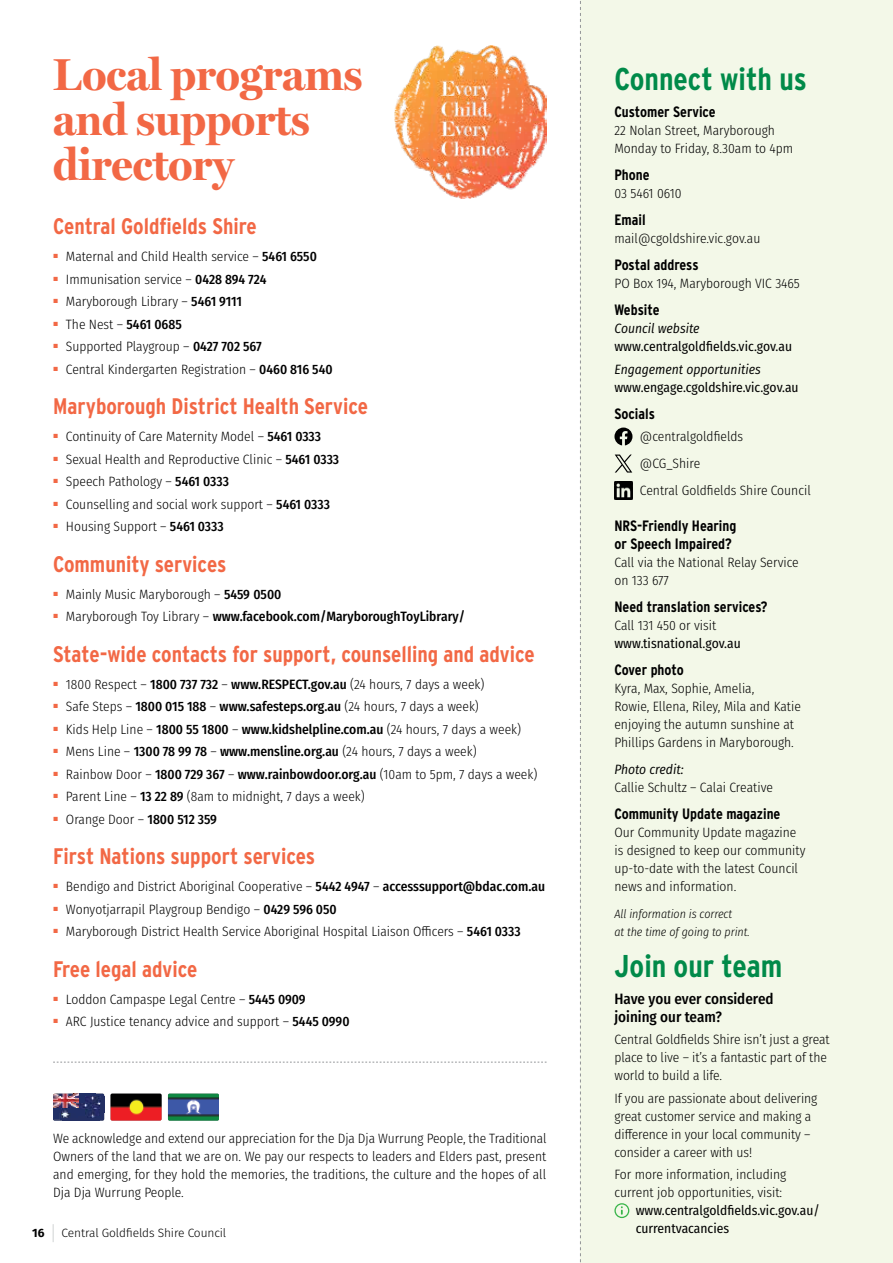
<style>
.page{position:relative;width:893px;height:1263px;background:#fff}
.page>*{position:absolute;margin:0;border:0;box-sizing:border-box;transform-origin:0 0}
.t1{font:700 45px/45px "Miller Display";color:#f26845}
.t2{font:700 31.5px "Interstate Condensed";color:#008a49}
.t3{font:700 22.5px "Interstate Condensed";color:#f26845}
.t4{font:700 15px/18px "Interstate Condensed";color:#000}
.t5{font:500 15px/18px "Fira Sans Condensed";color:#000}
.t6{font:300 13.5px/18px "Fira Sans Condensed";color:#000}
.t7{font:13.5px/18px "Fira Sans Condensed";color:#000}
.t8{font:500 13.5px "Fira Sans Condensed";color:#000}
.t9{font:italic 13.5px "Fira Sans Condensed";color:#000}
.t10{font:italic 300 12px/18px "Fira Sans Condensed";letter-spacing:-.005em;color:#000}
.t11{font:300 12px "Fira Sans";letter-spacing:-.01em;color:#000}
.t12{font:700 12px "Fira Sans";color:#000}
.s1{font-weight:500}
.s2{font-weight:300}
</style>
<div class="page">
<div style="left:580px;top:0;width:313px;height:1263px;background:#f3f8e8"></div>
<svg style="left:614px;top:428px;width:18px;height:17px"></svg>
<img style="left:614px;top:481px;width:18px;height:19px">
<img style="left:111px;top:1094px;width:51px;height:26px">
<svg style="left:53px;top:1094px;width:51px;height:26px"></svg>
<img style="left:168px;top:1094px;width:51px;height:27px">
<svg style="left:615px;top:455px;width:17px;height:18px"></svg>
<svg style="left:614px;top:1203px;width:15px;height:15px"></svg>
<svg style="left:53px;top:1062px;width:494px;height:1px"></svg>
<svg style="left:580px;top:1px;width:1px;height:1262px"></svg>
<img style="left:394px;top:45px;width:153px;height:153px">
<svg style="left:53px;top:1224px;width:1px;height:18px"></svg>
<h1 class="t1" style="left:53px;top:52px;width:311px">Local programs and supports directory</h1>
<h3 class="t3" style="left:53px;top:214px;width:205px">Central Goldfields Shire</h3>
<p class="t6" style="left:53px;top:247px;width:265px"><sup>■</sup> Maternal and Child Health service – <span class="s1">5461 6550</span></p>
<p class="t6" style="left:53px;top:270px;width:215px"><sup>■</sup> Immunisation service – <span class="s1">0428 894 724</span></p>
<p class="t6" style="left:53px;top:292px;width:190px"><sup>■</sup> Maryborough Library – <span class="s1">5461 9111</span></p>
<p class="t6" style="left:53px;top:315px;width:130px"><sup>■</sup> The Nest – <span class="s1">5461 0685</span></p>
<p class="t6" style="left:53px;top:337px;width:210px"><sup>■</sup> Supported Playgroup – <span class="s1">0427 702 567</span></p>
<p class="t6" style="left:53px;top:360px;width:281px"><sup>■</sup> Central Kindergarten Registration – <span class="s1">0460 816 540</span></p>
<h3 class="t3" style="left:53px;top:394px;width:316px">Maryborough District Health Service</h3>
<p class="t6" style="left:53px;top:427px;width:269px"><sup>■</sup> Continuity of Care Maternity Model – <span class="s1">5461 0333</span></p>
<p class="t6" style="left:53px;top:450px;width:288px"><sup>■</sup> Sexual Health and Reproductive Clinic – <span class="s1">5461 0333</span></p>
<p class="t6" style="left:53px;top:472px;width:177px"><sup>■</sup> Speech Pathology – <span class="s1">5461 0333</span></p>
<p class="t6" style="left:53px;top:495px;width:278px"><sup>■</sup> Counselling and social work support – <span class="s1">5461 0333</span></p>
<p class="t6" style="left:53px;top:517px;width:172px"><sup>■</sup> Housing Support – <span class="s1">5461 0333</span></p>
<h3 class="t3" style="left:53px;top:551px;width:175px">Community services</h3>
<p class="t6" style="left:53px;top:585px;width:230px"><sup>■</sup> Mainly Music Maryborough – <span class="s1">5459 0500</span></p>
<p class="t8" style="left:53px;top:606px;width:413px"><sup>■</sup> <span class="s2">Maryborough Toy Library –</span> www.facebook.com/MaryboroughToyLibrary/</p>
<h3 class="t3" style="left:53px;top:641px;width:483px">State-wide contacts for support, counselling and advice</h3>
<p class="t6" style="left:53px;top:675px;width:433px"><sup>■</sup> 1800 Respect – <span class="s1">1800 737 732</span> – <span class="s1">www.RESPECT.gov.au</span> (24 hours, 7 days a week)</p>
<p class="t6" style="left:53px;top:697px;width:427px"><sup>■</sup> Safe Steps – <span class="s1">1800 015 188</span> – <span class="s1">www.safesteps.org.au</span> (24 hours, 7 days a week)</p>
<p class="t6" style="left:53px;top:720px;width:469px"><sup>■</sup> Kids Help Line – <span class="s1">1800 55 1800</span> – <span class="s1">www.kidshelpline.com.au</span> (24 hours, 7 days a week)</p>
<p class="t6" style="left:53px;top:742px;width:425px"><sup>■</sup> Mens Line – <span class="s1">1300 78 99 78</span> – <span class="s1">www.mensline.org.au</span> (24 hours, 7 days a week)</p>
<p class="t6" style="left:53px;top:765px;width:486px"><sup>■</sup> Rainbow Door – <span class="s1">1800 729 367</span> – <span class="s1">www.rainbowdoor.org.au</span> (10am to 5pm, 7 days a week)</p>
<p class="t6" style="left:53px;top:787px;width:313px"><sup>■</sup> Parent Line – <span class="s1">13 22 89</span> (8am to midnight, 7 days a week)</p>
<p class="t6" style="left:53px;top:810px;width:165px"><sup>■</sup> Orange Door – <span class="s1">1800 512 359</span></p>
<h3 class="t3" style="left:53px;top:844px;width:264px">First Nations support services</h3>
<p class="t6" style="left:53px;top:877px;width:493px"><sup>■</sup> Bendigo and District Aboriginal Cooperative – <span class="s1">5442 4947</span> – <span class="s1">accesssupport@bdac.com.au</span></p>
<p class="t6" style="left:53px;top:900px;width:285px"><sup>■</sup> Wonyotjarrapil Playgroup Bendigo – <span class="s1">0429 596 050</span></p>
<p class="t6" style="left:53px;top:922px;width:469px"><sup>■</sup> Maryborough District Health Service Aboriginal Hospital Liaison Officers – <span class="s1">5461 0333</span></p>
<h3 class="t3" style="left:53px;top:956px;width:146px">Free legal advice</h3>
<p class="t6" style="left:53px;top:990px;width:254px"><sup>■</sup> Loddon Campaspe Legal Centre – <span class="s1">5445 0909</span></p>
<p class="t6" style="left:53px;top:1012px;width:298px"><sup>■</sup> ARC Justice tenancy advice and support – <span class="s1">5445 0990</span></p>
<p class="t6" style="left:53px;top:1129px;width:495px;text-align:justify">We acknowledge and extend our appreciation for the Dja Dja Wurrung People, the Traditional Owners of the land that we are on. We pay our respects to leaders and Elders past, present and emerging, for they hold the memories, the traditions, the culture and the hopes of all Dja Dja Wurrung People.</p>
<p class="t12" style="left:32px;top:1223px;width:14px">16</p>
<p class="t11" style="left:62px;top:1224px;width:166px">Central Goldfields Shire Council</p>
<h2 class="t2" style="left:614px;top:61px;width:194px">Connect with us</h2>
<p class="t4" style="left:614px;top:103px;width:103px">Customer Service</p>
<p class="t6" style="left:614px;top:121px;width:180px">22 Nolan Street, Maryborough<br>Monday to Friday, 8.30am to 4pm</p>
<p class="t4" style="left:614px;top:166px;width:37px">Phone</p>
<p class="t6" style="left:614px;top:184px;width:69px">03 5461 0610</p>
<p class="t4" style="left:614px;top:211px;width:33px">Email</p>
<p class="t6" style="left:614px;top:229px;width:147px">mail@cgoldshire.vic.gov.au</p>
<p class="t4" style="left:614px;top:256px;width:86px">Postal address</p>
<p class="t6" style="left:614px;top:274px;width:187px">PO Box 194, Maryborough VIC 3465</p>
<p class="t4" style="left:614px;top:301px;width:47px">Website</p>
<p class="t9" style="left:614px;top:318px;width:87px">Council website</p>
<p class="t7" style="left:614px;top:337px;width:179px">www.centralgoldfields.vic.gov.au</p>
<p class="t9" style="left:614px;top:359px;width:148px">Engagement opportunities</p>
<p class="t7" style="left:614px;top:377px;width:186px">www.engage.cgoldshire.vic.gov.au</p>
<p class="t4" style="left:614px;top:404px;width:42px">Socials</p>
<p class="t6" style="left:640px;top:423px;width:172px;line-height:27px">@centralgoldfields<br>@CG_Shire<br>Central Goldfields Shire Council</p>
<p class="t4" style="left:614px;top:517px;width:123px">NRS-Friendly Hearing or Speech Impaired?</p>
<p class="t6" style="left:614px;top:553px;width:186px">Call via the National Relay Service on 133 677</p>
<p class="t4" style="left:614px;top:598px;width:155px">Need translation services?</p>
<p class="t6" style="left:614px;top:616px;width:103px">Call 131 450 or visit</p>
<p class="t7" style="left:614px;top:634px;width:128px">www.tisnational.gov.au</p>
<p class="t4" style="left:614px;top:661px;width:71px">Cover photo</p>
<p class="t6" style="left:614px;top:679px;width:188px">Kyra, Max, Sophie, Amelia,<br>Rowie, Ellena, Riley, Mila and Katie enjoying the autumn sunshine at<br>Phillips Gardens in Maryborough.</p>
<p class="t9" style="left:614px;top:759px;width:71px">Photo credit:</p>
<p class="t6" style="left:614px;top:778px;width:160px">Callie Schultz – Calai Creative</p>
<p class="t4" style="left:614px;top:805px;width:168px">Community Update magazine</p>
<p class="t6" style="left:614px;top:823px;width:193px">Our Community Update magazine is designed to keep our community up-to-date with the latest Council news and information.</p>
<p class="t10" style="left:614px;top:905px;width:137px">All information is correct<br>at the time of going to print.</p>
<h2 class="t2" style="left:614px;top:948px;width:169px">Join our team</h2>
<p class="t5" style="left:614px;top:989px;width:161px">Have you ever considered joining our team?</p>
<p class="t6" style="left:614px;top:1030px;width:217px">Central Goldfields Shire isn’t just a great place to live – it’s a fantastic part of the world to build a life.</p>
<p class="t6" style="left:614px;top:1089px;width:204px">If you are passionate about delivering great customer service and making a difference in your local community – consider a career with us!</p>
<p class="t6" style="left:614px;top:1165px;width:174px">For more information, including current job opportunities, visit:</p>
<p class="t7" style="left:636px;top:1201px;width:185px">www.centralgoldfields.vic.gov.au/ currentvacancies</p>
</div>
